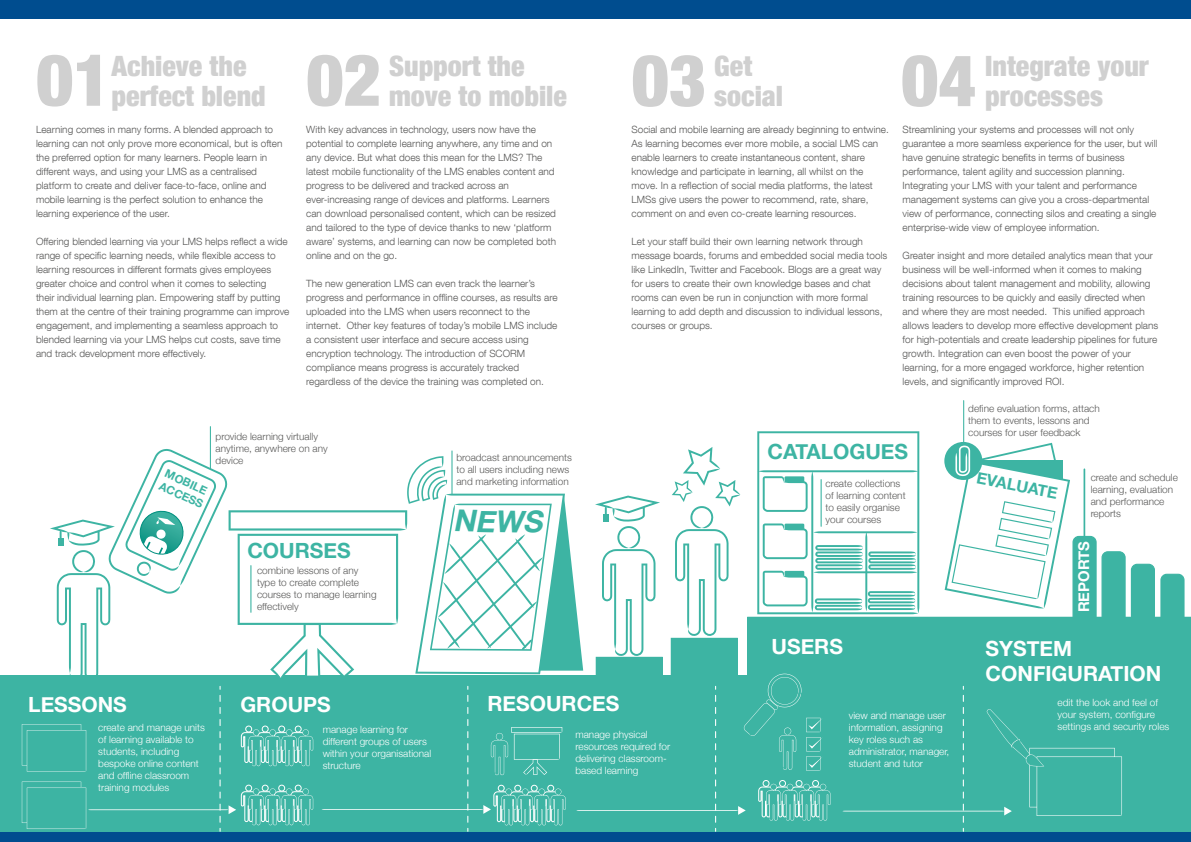
<style>
.page{position:relative;width:1191px;height:842px;background:#fff}
.page>*{position:absolute;margin:0;border:0;box-sizing:border-box;transform-origin:0 0}
.t1{font:900 condensed 72px "Helvetica Neue";color:#d0d0d0}
.t2{font:italic 700 30.1px "Helvetica Neue";color:#3db4a3}
.t3{font:900 condensed 28px/30px "Helvetica Neue";color:#d0d0d0}
.t4{font:700 20.9px/25.1px "Helvetica Neue";color:#fff}
.t5{font:700 20.9px "Helvetica Neue";color:#3db4a3}
.t6{font:700 16.1px "Helvetica Neue";color:#3db4a3}
.t7{font:700 14.9px "Helvetica Neue";color:#fff}
.t8{font:700 11.4px/13.7px "Helvetica Neue";color:#3db4a3}
.t9{font:300 10px/14px "Helvetica Neue LT Com";color:#575756}
.t10{font:300 10px/12px "Helvetica Neue";color:#fff}
.t11{font:300 10px/12px "Helvetica Neue";color:#575756}
</style>
<div class="page">
<div style="left:0;top:0;width:1191px;height:19px;background:#004d8f"></div>
<div style="left:0;top:823px;width:1191px;height:19px;background:#004d8f"></div>
<div style="left:0;top:675px;width:1191px;height:157px;background:#3db4a3"></div>
<div style="left:748px;top:617px;width:443px;height:61px;background:#3db4a3"></div>
<div style="left:1131px;top:564px;width:23px;height:57px;background:#3db4a3;border-radius:6px"></div>
<div style="left:1130px;top:564px;width:25px;height:58px;border:1px solid #3db4a3;border-radius:6px"></div>
<div style="left:1102px;top:552px;width:23px;height:71px;background:#3db4a3;border-radius:6px"></div>
<div style="left:1101px;top:551px;width:24px;height:72px;border:1px solid #3db4a3;border-radius:6px"></div>
<div style="left:1161px;top:574px;width:23px;height:57px;background:#3db4a3;border-radius:6px"></div>
<div style="left:1160px;top:574px;width:24px;height:58px;border:1px solid #3db4a3;border-radius:6px"></div>
<hr style="left:963px;top:401px;width:1px;height:42px;background:#3db4a3">
<hr style="left:210px;top:427px;width:1px;height:42px;background:#3db4a3">
<svg style="left:22px;top:431px;width:1100px;height:400px"></svg>
<h1 class="t1" style="left:36px;top:21px;width:76px">01</h1>
<h1 class="t1" style="left:306px;top:21px;width:76px">02</h1>
<h1 class="t1" style="left:631px;top:21px;width:76px">03</h1>
<h1 class="t1" style="left:901px;top:21px;width:76px">04</h1>
<h3 class="t3" style="left:112px;top:49px;width:156px">Achieve the perfect blend</h3>
<h3 class="t3" style="left:389px;top:50px;width:179px">Support the move to mobile</h3>
<p class="t9" style="left:306px;top:122px;width:251px">With key advances in technology, users now have the potential to complete learning anywhere, any time and on any device. But what does this mean for the LMS? The latest mobile functionality of the LMS enables content and progress to be delivered and tracked across an ever-increasing range of devices and platforms. Learners can download personalised content, which can be resized and tailored to the type of device thanks to new ‘platform aware’ systems, and learning can now be completed both online and on the go.</p>
<p class="t9" style="left:306px;top:276px;width:253px">The new generation LMS can even track the learner’s progress and performance in offline courses, as results are uploaded into the LMS when users reconnect to the internet. Other key features of today’s mobile LMS include a consistent user interface and secure access using encryption technology. The introduction of SCORM compliance means progress is accurately tracked regardless of the device the training was completed on.</p>
<h3 class="t3" style="left:714px;top:50px;width:70px">Get social</h3>
<p class="t9" style="left:631px;top:122px;width:259px">Social and mobile learning are already beginning to entwine.<br>As learning becomes ever more mobile, a social LMS can enable learners to create instantaneous content, share knowledge and participate in learning, all whilst on the move. In a reflection of social media platforms, the latest LMSs give users the power to recommend, rate, share, comment on and even co-create learning resources.</p>
<p class="t9" style="left:631px;top:234px;width:257px">Let your staff build their own learning network through message boards, forums and embedded social media tools like LinkedIn, Twitter and Facebook. Blogs are a great way for users to create their own knowledge bases and chat rooms can even be run in conjunction with more formal learning to add depth and discussion to individual lessons, courses or groups.</p>
<h3 class="t3" style="left:985px;top:50px;width:165px">Integrate your processes</h3>
<p class="t9" style="left:902px;top:122px;width:256px">Streamlining your systems and processes will not only guarantee a more seamless experience for the user, but will have genuine strategic benefits in terms of business performance, talent agility and succession planning.<br>Integrating your LMS with your talent and performance management systems can give you a cross-departmental view of performance, connecting silos and creating a single enterprise-wide view of employee information.</p>
<p class="t9" style="left:902px;top:248px;width:257px">Greater insight and more detailed analytics mean that your business will be well-informed when it comes to making decisions about talent management and mobility, allowing training resources to be quickly and easily directed when and where they are most needed. This unified approach allows leaders to develop more effective development plans for high-potentials and create leadership pipelines for future growth. Integration can even boost the power of your learning, for a more engaged workforce, higher retention levels, and significantly improved ROI.</p>
<p class="t9" style="left:36px;top:122px;width:248px">Learning comes in many forms. A blended approach to learning can not only prove more economical, but is often the preferred option for many learners. People learn in different ways, and using your LMS as a centralised platform to create and deliver face-to-face, online and mobile learning is the perfect solution to enhance the learning experience of the user.</p>
<p class="t9" style="left:36px;top:234px;width:255px">Offering blended learning via your LMS helps reflect a wide range of specific learning needs, while flexible access to learning resources in different formats gives employees greater choice and control when it comes to selecting<br>their individual learning plan. Empowering staff by putting them at the centre of their training programme can improve engagement, and implementing a seamless approach to blended learning via your LMS helps cut costs, save time and track development more effectively.</p>
<p class="t8" style="left:168px;top:467px;width:49px;rotate:25deg">MOBILE<br>ACCESS</p>
<p class="t11" style="left:216px;top:430px;width:114px">provide learning virtually anytime, anywhere on any device</p>
<h3 class="t5" style="left:247px;top:534px;width:105px">COURSES</h3>
<p class="t11" style="left:257px;top:563px;width:121px">combine lessons of any type to create complete courses to manage learning effectively</p>
<p class="t11" style="left:456px;top:451px;width:117px">broadcast announcements to all users including news and marketing information</p>
<h2 class="t2" style="left:453px;top:497px;width:91px;rotate:1deg">NEWS</h2>
<h3 class="t4" style="left:28px;top:693px;width:100px">LESSONS</h3>
<h3 class="t4" style="left:240px;top:693px;width:92px">GROUPS</h3>
<h3 class="t4" style="left:487px;top:692px;width:133px">RESOURCES</h3>
<p class="t10" style="left:98px;top:721px;width:108px">create and manage units of learning available to students, including bespoke online content and offline classroom training modules</p>
<p class="t10" style="left:323px;top:723px;width:110px">manage learning for different groups of users within your organisational structure</p>
<p class="t10" style="left:575px;top:728px;width:96px">manage physical resources required for delivering classroom&shy;based learning</p>
<h3 class="t5" style="left:767px;top:435px;width:142px">CATALOGUES</h3>
<p class="t11" style="left:825px;top:477px;width:82px">create collections of learning content to easily organise your courses</p>
<p class="t11" style="left:968px;top:401px;width:133px">define evaluation forms, attach them to events, lessons and courses for user feedback</p>
<p class="t11" style="left:1090px;top:471px;width:89px">create and schedule learning, evaluation and performance reports</p>
<h3 class="t7" style="left:1072px;top:612px;width:73px;rotate:-90deg">REPORTS</h3>
<h3 class="t6" style="left:979px;top:465px;width:84px;rotate:11deg">EVALUATE</h3>
<h3 class="t4" style="left:771px;top:635px;width:73px">USERS</h3>
<h3 class="t4" style="left:985px;top:637px;width:177px">SYSTEM<br>CONFIGURATION</h3>
<p class="t10" style="left:848px;top:709px;width:102px">view and manage user information, assigning key roles such as administrator, manager, student and tutor</p>
<p class="t10" style="left:1057px;top:696px;width:113px">edit the look and feel of your system, configure settings and security roles</p>
</div>
